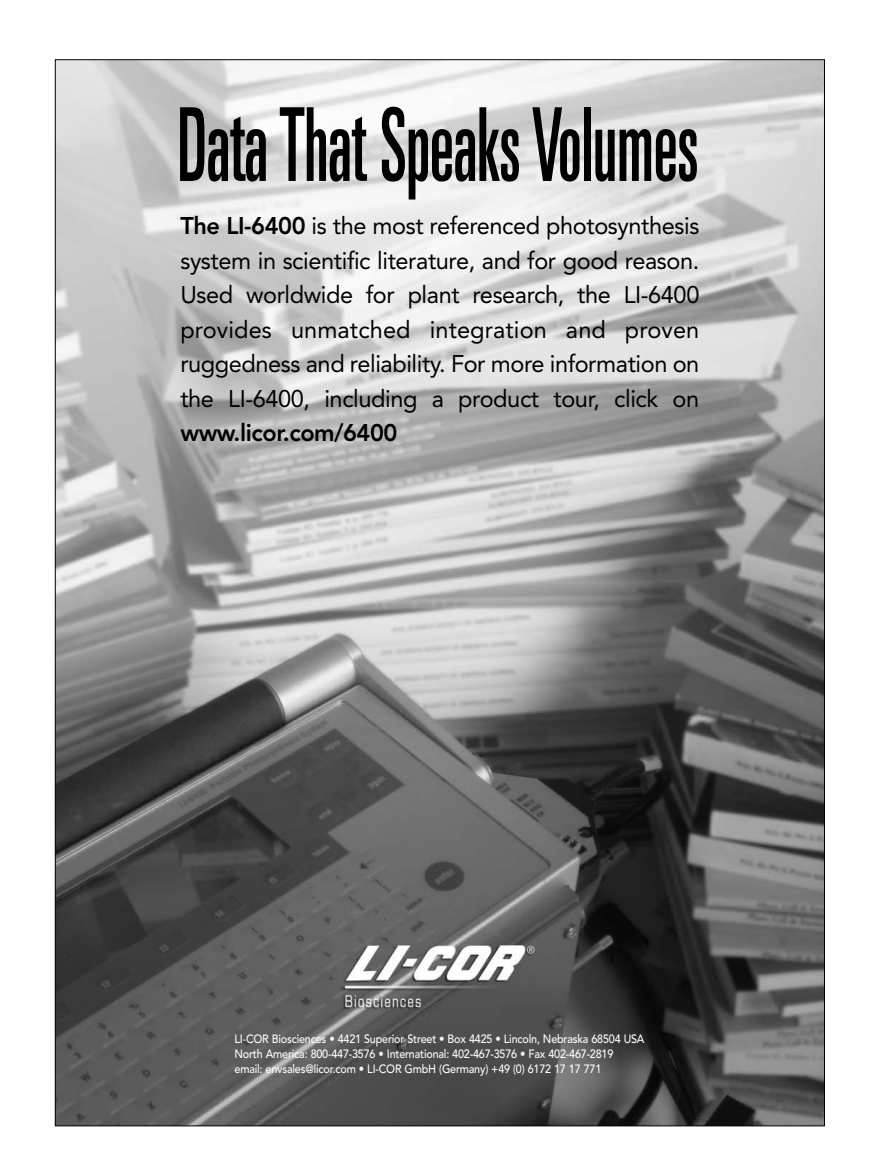
<style>
.page{position:relative;width:878px;height:1175px;background:#fff}
.page>*{position:absolute;margin:0;border:0;box-sizing:border-box;transform-origin:0 0}
.t1{font:102px "Univers Ultra Condensed+SCCFYK+KHKRHI";letter-spacing:-.01em;color:#000;scale:.71 1}
.t2{font:24px/34.5px "Avenir Roman+KDNQLH+XRQXUB";letter-spacing:-.015em;color:#000;text-align:justify}
.t3{font:24px "Avenir Heavy+FOZEPD+NFPWDX";letter-spacing:-.02em;color:#000}
.t4{font:12px/15px "Avenir Medium+FEJDZK+QTNFGH";letter-spacing:-.015em;color:#fff;scale:.9 1}
.s1{font-family:"Avenir Heavy+FOZEPD+NFPWDX"}
</style>
<div class="page">
<img style="left:57px;top:61px;width:765px;height:1063px">
<h1 class="t1" style="left:177px;top:87px;width:735px">Data That Speaks Volumes</h1>
<p class="t2" style="left:180px;top:211px;width:520px"><span class="s1">The LI-6400</span> is the most referenced photosynthesis system in scientific literature, and for good reason.<br>Used worldwide for plant research, the LI-6400 provides unmatched integration and proven ruggedness and reliability. For more information on the LI-6400, including a product tour, click on</p>
<p class="t3" style="left:180px;top:419px;width:219px">www.licor.com/6400</p>
<p class="t4" style="left:234px;top:1033px;width:457px">LI-COR Biosciences • 4421 Superior Street • Box 4425 • Lincoln, Nebraska 68504 USA<br>North America: 800-447-3576 • International: 402-467-3576 • Fax 402-467-2819<br>email: envsales@licor.com • LI-COR GmbH (Germany) +49 (0) 6172 17 17 771</p>
</div>
